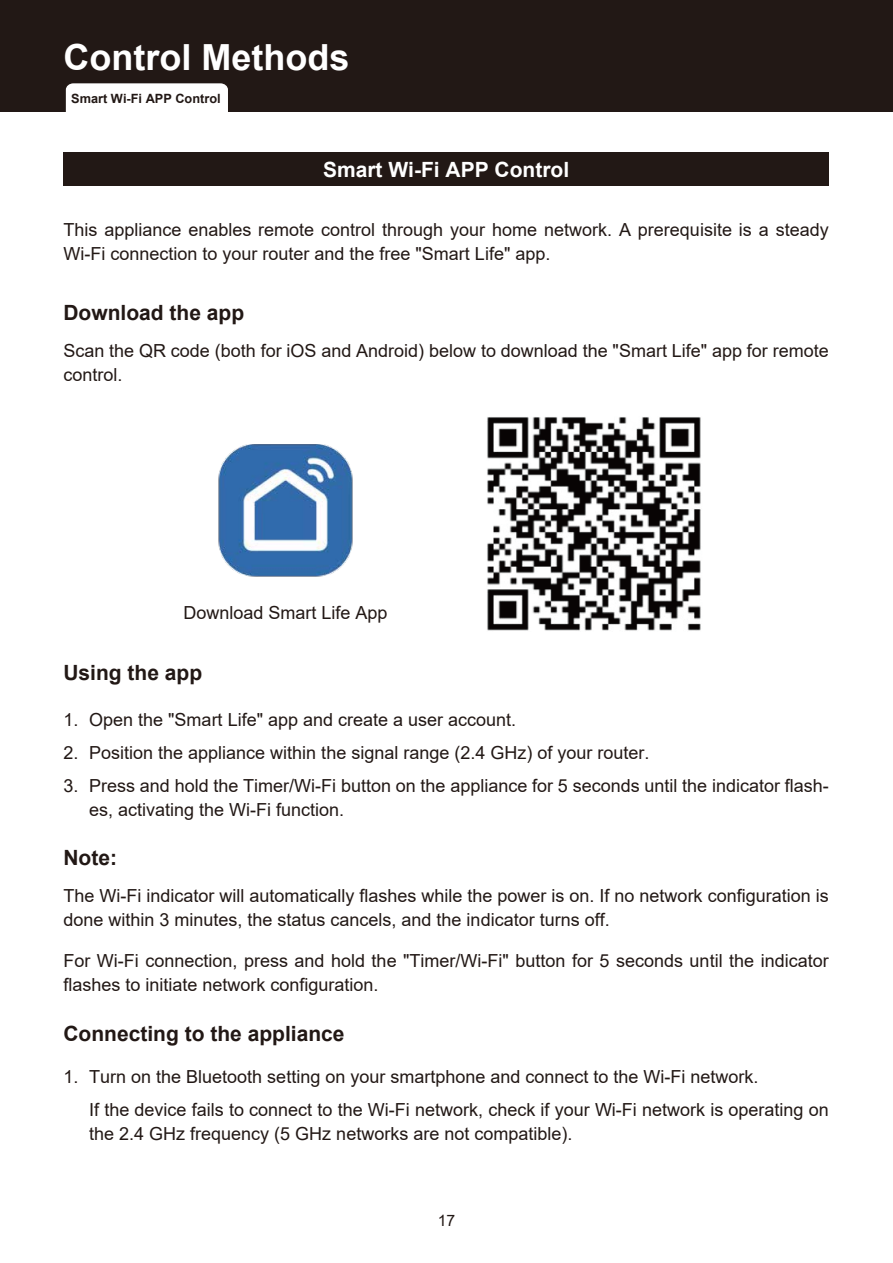
<style>
.page{position:relative;width:893px;height:1263px;background:#fff}
.page>*{position:absolute;margin:0;border:0;box-sizing:border-box;transform-origin:0 0}
.t1{font:700 36px "Arial";color:#fff}
.t2{font:700 21px "Arial";color:#221815}
.t3{font:700 21px "Arial";color:#fff}
.t4{font:18px/24px "Arial";color:#221815}
.t5{font:15.75px "Arial";color:#221815}
.t6{font:700 12.75px "Arial";color:#221815}
</style>
<div class="page">
<div style="left:0;top:0;width:893px;height:112px;background:#221815"></div>
<div style="left:66px;top:83px;width:162px;height:29px;background:#fff"></div>
<div style="left:63px;top:153px;width:766px;height:33px;background:#221815"></div>
<img style="left:487px;top:417px;width:214px;height:214px">
<img style="left:218px;top:444px;width:135px;height:133px">
<h1 class="t1" style="left:63px;top:32px;width:287px">Control Methods</h1>
<p class="t6" style="left:71px;top:89px;width:151px">Smart Wi-Fi APP Control</p>
<p class="t3" style="left:323px;top:155px;width:248px">Smart Wi-Fi APP Control</p>
<p class="t4" style="left:63px;top:217px;width:767px">This appliance enables remote control through your home network. A prerequisite is a steady<br>Wi-Fi connection to your router and the free "Smart Life" app.</p>
<p class="t2" style="left:63px;top:298px;width:182px">Download the app</p>
<p class="t4" style="left:63px;top:339px;width:767px">Scan the QR code (both for iOS and Android) below to download the "Smart Life" app for remote control.</p>
<p class="t4" style="left:183px;top:600px;width:206px">Download Smart Life App</p>
<p class="t2" style="left:63px;top:657px;width:140px">Using the app</p>
<p class="t4" style="left:63px;top:708px;width:17px">1.</p>
<p class="t4" style="left:89px;top:708px;width:429px">Open the "Smart Life" app and create a user account.</p>
<p class="t4" style="left:89px;top:736px;width:741px;line-height:32.8px;text-indent:-26px">2. Position the appliance within the signal range (2.4 GHz) of your router.<br>Press and hold the Timer/Wi-Fi button on the appliance for 5 seconds until the indicator flash-</p>
<p class="t4" style="left:89px;top:798px;width:257px">es, activating the Wi-Fi function.</p>
<p class="t4" style="left:63px;top:774px;width:17px">3.</p>
<p class="t2" style="left:63px;top:843px;width:55px">Note:</p>
<p class="t4" style="left:63px;top:884px;width:767px">The Wi-Fi indicator will automatically flashes while the power is on. If no network configuration is done within 3 minutes, the status cancels, and the indicator turns off.</p>
<p class="t4" style="left:63px;top:948px;width:767px">For Wi-Fi connection, press and hold the "Timer/Wi-Fi" button for 5 seconds until the indicator flashes to initiate network configuration.</p>
<p class="t2" style="left:63px;top:1018px;width:283px">Connecting to the appliance</p>
<p class="t4" style="left:63px;top:1064px;width:697px">1. Turn on the Bluetooth setting on your smartphone and connect to the Wi-Fi network.</p>
<p class="t4" style="left:89px;top:1097px;width:741px">If the device fails to connect to the Wi-Fi network, check if your Wi-Fi network is operating on the 2.4 GHz frequency (5 GHz networks are not compatible).</p>
<p class="t5" style="left:438px;top:1209px;width:19px">17</p>
</div>
